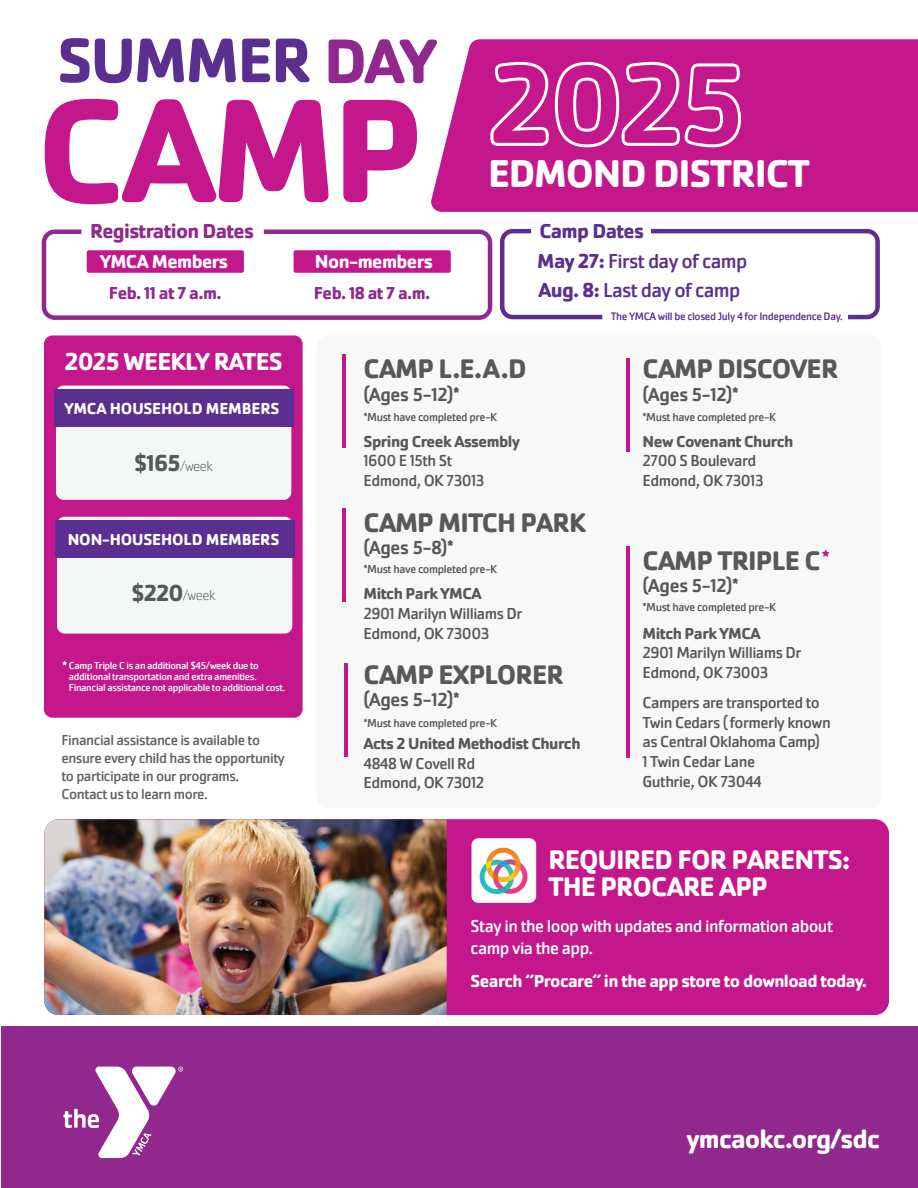
<style>
.page{position:relative;width:918px;height:1188px;background:#fff}
.page>*{position:absolute;margin:0;border:0;box-sizing:border-box;transform-origin:0 0}
.t1{font:700 65.4px "Cachet Pro";letter-spacing:-.035em;color:#5b2f90}
.t2{font:700 40.2px "Cachet Pro";letter-spacing:-.03em;color:#fff}
.t3{font:700 27.9px "Cachet Pro";letter-spacing:-.03em;color:#57585a}
.t4{font:700 27.9px/27px "Cachet Pro";letter-spacing:-.03em;color:#fff}
.t5{font:700 27px "Cachet Pro";letter-spacing:-.03em;color:#fff}
.t6{font:700 25.5px "Cachet Pro";letter-spacing:-.03em;color:#fff}
.t7{font:700 21px/30px "Cachet Pro";letter-spacing:-.03em;color:#5b2f90}
.t8{font:21px "Cachet Pro";letter-spacing:-.03em;color:#5b2f90}
.t9{font:700 21px "Cachet Pro";letter-spacing:-.03em;color:#91288e}
.t10{font:500 19.5px "Cachet Pro";letter-spacing:-.01em;color:#57585a}
.t11{font:700 19.5px "Cachet Pro";letter-spacing:-.03em;color:#fff}
.t12{font:18px/21.6px "Cachet Pro";letter-spacing:-.03em;color:#fff}
.t13{font:700 18px "Cachet Pro";letter-spacing:-.03em;color:#fff}
.t14{font:700 18px "Cachet Pro";letter-spacing:-.03em;color:#91288e}
.t15{font:16.5px/19.8px "Cachet Pro";letter-spacing:-.03em;color:#57585a}
.t16{font:700 16.5px "Cachet Pro";letter-spacing:-.03em;color:#57585a}
.t17{font:700 16.5px "Cachet Pro";letter-spacing:-.01em;color:#fff}
.t18{font:15px/18px "Cachet Pro";letter-spacing:-.03em;color:#636366}
.t19{font:200 15px "Cachet Pro";letter-spacing:-.03em;color:#57585a}
.t20{font:12px "Cachet Pro";letter-spacing:-.03em;color:#57585a}
.t21{font:11.25px "Cachet Pro";letter-spacing:-.03em;color:#5b2f90}
.t22{font:10.5px/11.2px "Cachet Pro";letter-spacing:-.03em;color:#fff}
.s1{color:#91288e}
.s2{font-weight:400}
.s3{font-weight:700}
.s4{font-weight:700;font-size:24px}
</style>
<div class="page">
<svg style="left:45px;top:99px;width:284px;height:105px"></svg>
<svg style="left:343px;top:100px;width:74px;height:102px"></svg>
<svg style="left:431px;top:39px;width:487px;height:173px;background:#c72492"></svg>
<svg style="left:488px;top:60px;width:255px;height:89px;background:#ce41a1"></svg>
<div style="left:87px;top:250px;width:157px;height:23px;background:#c4178c;border-radius:2px"></div>
<div style="left:294px;top:250px;width:157px;height:23px;background:#c4178c;border-radius:2px"></div>
<div style="left:42px;top:229px;width:450px;height:91px;border:4px solid #91288e;border-radius:11px"></div>
<svg style="left:500px;top:228px;width:103px;height:92px"></svg>
<svg style="left:651px;top:228px;width:229px;height:92px"></svg>
<div style="left:1px;top:1027px;width:917px;height:161px;background:#91288e"></div>
<svg style="left:63px;top:1067px;width:120px;height:91px"></svg>
<div style="left:44px;top:335px;width:259px;height:383px;background:#c4178c;border-radius:8px"></div>
<div style="left:56px;top:386px;width:235px;height:114px;background:#f5f7f7;border-radius:8px"></div>
<div style="left:57px;top:517px;width:235px;height:117px;background:#f5f7f7;border-radius:8px"></div>
<div style="left:54px;top:390px;width:240px;height:37px;background:#5b2f90"></div>
<div style="left:55px;top:521px;width:240px;height:37px;background:#5b2f90"></div>
<hr style="left:626px;top:358px;width:3px;height:93px;background:#c4178c">
<hr style="left:343px;top:354px;width:3px;height:93px;background:#c4178c">
<hr style="left:344px;top:663px;width:3px;height:93px;background:#c4178c">
<hr style="left:343px;top:508px;width:3px;height:94px;background:#c4178c">
<hr style="left:626px;top:547px;width:3px;height:211px;background:#c4178c">
<svg style="left:822px;top:549px;width:8px;height:8px"></svg>
<svg style="left:62px;top:661px;width:5px;height:4px"></svg>
<div style="left:44px;top:819px;width:845px;height:196px;background:#c4178c;border-radius:14px"></div>
<img style="left:44px;top:819px;width:403px;height:196px">
<img style="left:472px;top:838px;width:64px;height:65px">
<h1 class="t1" style="left:57px;top:20px;width:381px">SUMMER <span class="s1">DAY</span></h1>
<h2 class="t2" style="left:488px;top:148px;width:323px">EDMOND DISTRICT</h2>
<p class="t9" style="left:90px;top:218px;width:165px">Registration Dates</p>
<p class="t7" style="left:537px;top:216px;width:212px">Camp Dates<br>May 27: <span class="s2">First day of camp</span></p>
<p class="t21" style="left:611px;top:310px;width:233px">The YMCA will be closed July 4 for Independence Day.</p>
<p class="t11" style="left:100px;top:250px;width:129px">YMCA Members</p>
<p class="t11" style="left:315px;top:250px;width:120px">Non-members</p>
<p class="t8" style="left:539px;top:277px;width:203px"><span class="s3">Aug. 8:</span> Last day of camp</p>
<p class="t14" style="left:109px;top:282px;width:114px">Feb. 11 at 7 a.m.</p>
<p class="t14" style="left:314px;top:282px;width:118px">Feb. 18 at 7 a.m.</p>
<h3 class="t6" style="left:64px;top:346px;width:220px">2025 WEEKLY RATES</h3>
<p class="t17" style="left:64px;top:398px;width:217px">YMCA HOUSEHOLD MEMBERS</p>
<h3 class="t3" style="left:364px;top:351px;width:165px">CAMP L.E.A.D</h3>
<p class="t10" style="left:364px;top:383px;width:98px">(Ages 5-12)*</p>
<h3 class="t3" style="left:643px;top:351px;width:197px">CAMP DISCOVER</h3>
<p class="t10" style="left:643px;top:383px;width:98px">(Ages 5-12)*</p>
<p class="t20" style="left:364px;top:410px;width:135px">*Must have completed pre-K</p>
<p class="t20" style="left:643px;top:410px;width:135px">*Must have completed pre-K</p>
<p class="t19" style="left:134px;top:458px;width:81px"><span class="s4">$165</span>/week</p>
<p class="t16" style="left:364px;top:431px;width:158px">Spring Creek Assembly</p>
<p class="t15" style="left:364px;top:451px;width:123px">1600 E 15th St<br>Edmond, OK 73013</p>
<p class="t16" style="left:643px;top:431px;width:152px">New Covenant Church</p>
<p class="t15" style="left:643px;top:451px;width:123px">2700 S Boulevard<br>Edmond, OK 73013</p>
<p class="t17" style="left:68px;top:529px;width:213px">NON-HOUSEHOLD MEMBERS</p>
<p class="t19" style="left:132px;top:587px;width:86px"><span class="s4">$220</span>/week</p>
<p class="t22" style="left:69px;top:660px;width:218px">Camp Triple C is an additional $45/week due to additional transportation and extra amenities.<br>Financial assistance not applicable to additional cost.</p>
<p class="t18" style="left:61px;top:731px;width:225px">Financial assistance is available to ensure every child has the opportunity to participate in our programs.<br>Contact us to learn more.</p>
<h3 class="t3" style="left:364px;top:505px;width:224px">CAMP MITCH PARK</h3>
<p class="t10" style="left:364px;top:536px;width:92px">(Ages 5-8)*</p>
<p class="t20" style="left:364px;top:562px;width:135px">*Must have completed pre-K</p>
<p class="t16" style="left:364px;top:583px;width:120px">Mitch Park YMCA</p>
<p class="t15" style="left:364px;top:604px;width:160px">2901 Marilyn Williams Dr<br>Edmond, OK 73003</p>
<h3 class="t3" style="left:364px;top:657px;width:202px">CAMP EXPLORER</h3>
<p class="t10" style="left:364px;top:688px;width:98px">(Ages 5-12)*</p>
<p class="t20" style="left:364px;top:716px;width:135px">*Must have completed pre-K</p>
<p class="t16" style="left:364px;top:733px;width:219px">Acts 2 United Methodist Church</p>
<p class="t15" style="left:364px;top:753px;width:123px">4848 W Covell Rd<br>Edmond, OK 73012</p>
<h3 class="t3" style="left:643px;top:543px;width:180px">CAMP TRIPLE C</h3>
<p class="t10" style="left:643px;top:575px;width:98px">(Ages 5-12)*</p>
<p class="t20" style="left:643px;top:600px;width:135px">*Must have completed pre-K</p>
<p class="t16" style="left:643px;top:623px;width:120px">Mitch Park YMCA</p>
<p class="t15" style="left:643px;top:643px;width:160px">2901 Marilyn Williams Dr<br>Edmond, OK 73003</p>
<p class="t15" style="left:643px;top:693px;width:190px">Campers are transported to<br>Twin Cedars ( formerly known as Central Oklahoma Camp)<br>1 Twin Cedar Lane<br>Guthrie, OK 73044</p>
<h3 class="t4" style="left:548px;top:846px;width:303px">REQUIRED FOR PARENTS:<br>THE PROCARE APP</h3>
<p class="t12" style="left:471px;top:915px;width:364px">Stay in the loop with updates and information about camp via the app.</p>
<p class="t13" style="left:471px;top:970px;width:398px">Search “Procare” in the app store to download today.</p>
<h3 class="t5" style="left:687px;top:1122px;width:195px">ymcaokc.org/sdc</h3>
</div>
